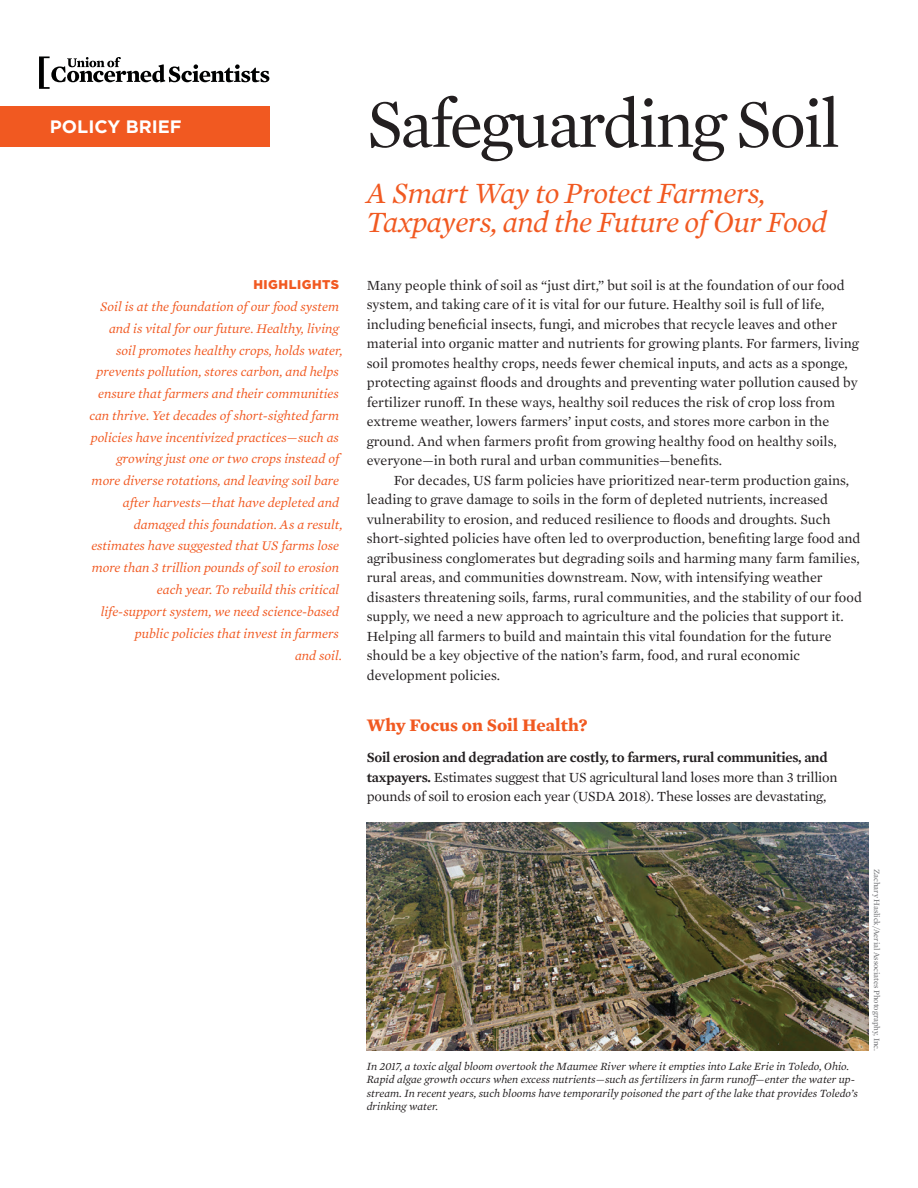
<style>
.page{position:relative;width:918px;height:1188px;background:#fff}
.page>*{position:absolute;margin:0;border:0;box-sizing:border-box;transform-origin:0 0}
.Main_title_2_lines{font:69px "Mercury Text G1";letter-spacing:-.04em;color:#231f20}
.Subtitle__Fact{font:italic 30px/29.2px "Mercury Text G1";letter-spacing:-.02em;color:#f15921}
.First-level_subhead{font:700 18px "Mercury Text G1";color:#f15921}
.t1{font:700 18px "Gotham";color:#fff}
.Body_Text__w__indent{font:14.25px/19.5px "Mercury Text G1";color:#231f20}
.Side_bar_body_text{font:italic 13.5px/21.8px "Mercury Text G1";color:#f15921;text-align:right}
.Side_bar_main_title{font:900 12.75px "Gotham";letter-spacing:.04em;color:#f15921}
.Photo_caption_title{font:italic 11.25px/13.5px "Mercury Text G1";color:#231f20}
.Photo_credits{font:8.25px "Mercury Text G1";letter-spacing:-.01em;color:#6c6d70}
.s1{font-weight:600}
</style>
<div class="page">
<div style="left:0;top:106px;width:269px;height:41px;background:#f15921"></div>
<svg style="left:39px;top:56px;width:230px;height:33px"></svg>
<img style="left:367px;top:823px;width:501px;height:228px">
<p class="t1" style="left:50px;top:114px;width:133px">POLICY BRIEF</p>
<p class="Side_bar_main_title" style="left:253px;top:276px;width:87px">HIGHLIGHTS</p>
<p class="Side_bar_body_text" style="left:89px;top:295px;width:255px">Soil is at the foundation of our food system and is vital for our future. Healthy, living<br>soil promotes healthy crops, holds water, prevents pollution, stores carbon, and helps ensure that farmers and their communities can thrive. Yet decades of short-sighted farm policies have incentivized practices—such as growing just one or two crops instead of more diverse rotations, and leaving soil bare after harvests—that have depleted and damaged this foundation. As a result, estimates have suggested that US farms lose more than 3 trillion pounds of soil to erosion each year. To rebuild this critical<br>life-support system, we need science-based public policies that invest in farmers<br>and soil.</p>
<p class="Main_title_2_lines" style="left:367px;top:74px;width:475px">Safeguarding Soil</p>
<p class="Subtitle__Fact" style="left:367px;top:177px;width:462px">A Smart Way to Protect Farmers,<br>Taxpayers, and the Future of Our Food</p>
<p class="Body_Text__w__indent" style="left:367px;top:274px;width:494px">Many people think of soil as “just dirt,” but soil is at the foundation of our food system, and taking care of it is vital for our future. Healthy soil is full of life, including beneficial insects, fungi, and microbes that recycle leaves and other material into organic matter and nutrients for growing plants. For farmers, living soil promotes healthy crops, needs fewer chemical inputs, and acts as a sponge, protecting against floods and droughts and preventing water pollution caused by fertilizer runoff. In these ways, healthy soil reduces the risk of crop loss from extreme weather, lowers farmers’ input costs, and stores more carbon in the ground. And when farmers profit from growing healthy food on healthy soils, everyone—in both rural and urban communities—benefits.</p>
<p class="Body_Text__w__indent" style="left:367px;top:469px;width:497px;text-indent:27px">For decades, US farm policies have prioritized near-term production gains, leading to grave damage to soils in the form of depleted nutrients, increased vulnerability to erosion, and reduced resilience to floods and droughts. Such short-sighted policies have often led to overproduction, benefiting large food and agribusiness conglomerates but degrading soils and harming many farm families, rural areas, and communities downstream. Now, with intensifying weather disasters threatening soils, farms, rural communities, and the stability of our food supply, we need a new approach to agriculture and the policies that support it.<br>Helping all farmers to build and maintain this vital foundation for the future should be a key objective of the nation’s farm, food, and rural economic development policies.</p>
<p class="First-level_subhead" style="left:367px;top:711px;width:222px">Why Focus on Soil Health?</p>
<p class="Body_Text__w__indent" style="left:367px;top:747px;width:472px"><span class="s1">Soil erosion and degradation are costly, to farmers, rural communities, and taxpayers.</span> Estimates suggest that US agricultural land loses more than 3 trillion pounds of soil to erosion each year (USDA 2018). These losses are devastating,</p>
<p class="Photo_caption_title" style="left:367px;top:1058px;width:493px">In 2017, a toxic algal bloom overtook the Maumee River where it empties into Lake Erie in Toledo, Ohio.<br>Rapid algae growth occurs when excess nutrients—such as fertilizers in farm runoff—enter the water up&shy;stream. In recent years, such blooms have temporarily poisoned the part of the lake that provides Toledo’s drinking water.</p>
<p class="Photo_credits" style="left:883px;top:869px;width:184px;rotate:90deg">Zachary Haslick/Aerial Associates Photography, Inc.</p>
</div>
